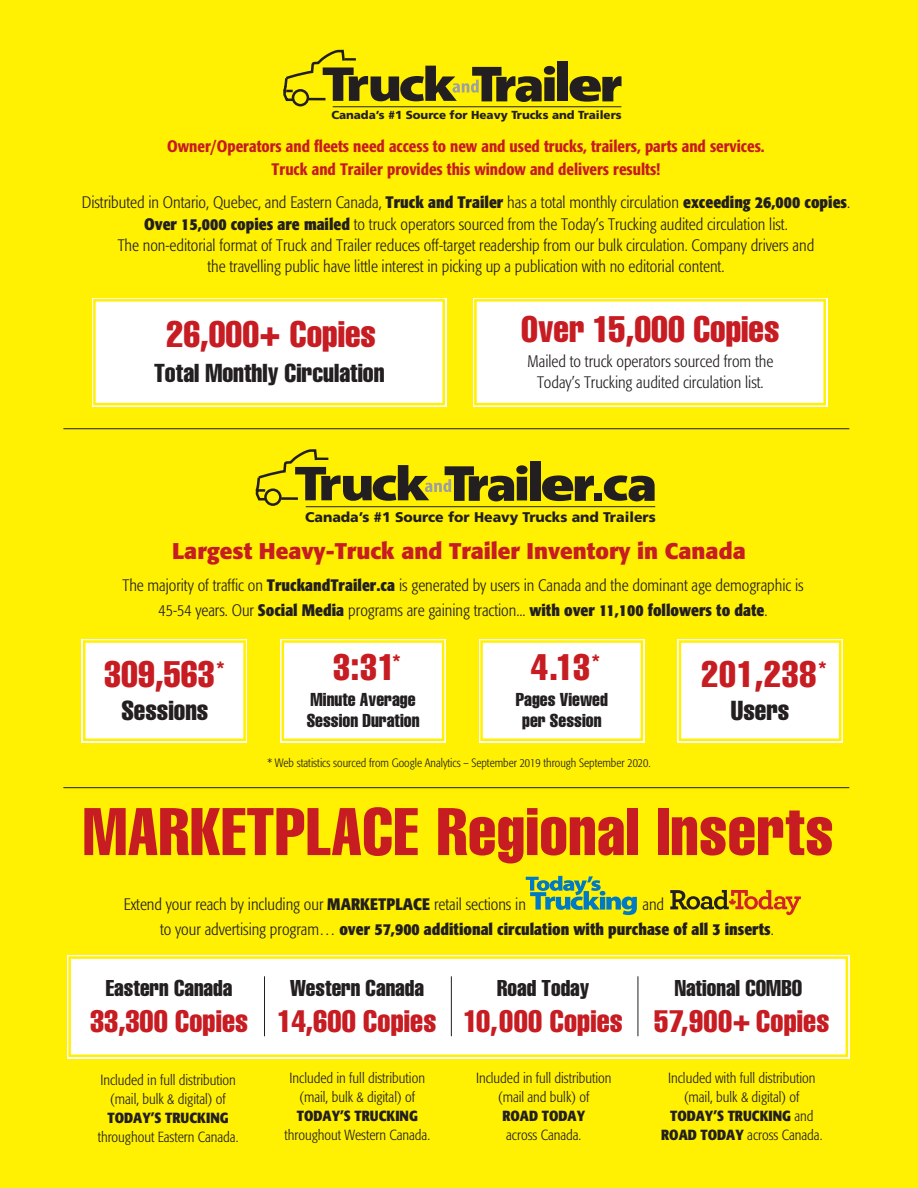
<style>
.page{position:relative;width:918px;height:1188px;background:#fff101}
.page>*{position:absolute;margin:0;border:0;box-sizing:border-box;transform-origin:0 0}
.t1{font:66px "Helvetica LT Std Comp";letter-spacing:.01em;color:#c61c22}
.t2{font:36.3px "Helvetica LT Std Comp";color:#c61c22}
.t3{font:30.6px "Helvetica LT Std Comp";letter-spacing:.005em;color:#c61c22}
.t4{font:27px "Helvetica LT Std Comp";color:#231f20}
.t5{font:25.5px "Helvetica LT Std Comp";color:#231f20}
.t6{font:22.5px "Helvetica LT Std Comp";color:#231f20}
.t7{font:700 22.5px "Formata";color:#c61c22}
.t8{font:18.3px/21.8px "Helvetica LT Std Comp";color:#231f20;text-align:center}
.t9{font:900 16.65px "Frutiger";color:#231f20}
.t10{font:300 condensed 16.5px/21.3px "Formata";color:#231f20;text-align:center}
.t11{font:500 condensed 16.5px/22.8px "Formata";color:#c61c22;text-align:center}
.t12{font:700 condensed 16.5px/24.8px "Formata";color:#231f20}
.t13{font:300 condensed 14.55px/19px "Formata";color:#231f20;text-align:center}
.t14{font:700 condensed 14.55px "Formata";color:#231f20}
.t15{font:900 14.1px "Frutiger";letter-spacing:-.005em;color:#231f20}
.t16{font:300 condensed 12px "Formata";color:#231f20}
.t17{font:900 11.7px "Frutiger";letter-spacing:-.005em;color:#231f20}
.s1{font-weight:700}
.s2{font-weight:300}
</style>
<div class="page">
<div style="left:558px;top:62px;width:10px;height:39px;background:#231f20"></div>
<svg style="left:570px;top:76px;width:52px;height:26px"></svg>
<div style="left:292px;top:89px;width:17px;height:17px;border:3px solid #231f20;border-radius:50%"></div>
<svg style="left:283px;top:50px;width:272px;height:52px"></svg>
<hr style="left:333px;top:106px;width:288px;height:1px;background:#231f20">
<div style="left:530px;top:461px;width:10px;height:39px;background:#231f20"></div>
<svg style="left:542px;top:475px;width:52px;height:26px"></svg>
<svg style="left:604px;top:475px;width:51px;height:26px"></svg>
<svg style="left:255px;top:449px;width:273px;height:59px"></svg>
<div style="left:594px;top:493px;width:7px;height:8px;background:#231f20"></div>
<hr style="left:306px;top:506px;width:349px;height:1px;background:#231f20">
<hr style="left:63px;top:428px;width:786px;height:1px;background:#231f20">
<hr style="left:63px;top:787px;width:786px;height:1px;background:#231f20">
<div style="left:81px;top:639px;width:166px;height:104px;background:#fff"></div>
<div style="left:83px;top:640px;width:163px;height:101px;border:2px solid #fff101"></div>
<div style="left:92px;top:298px;width:355px;height:109px;background:#fff"></div>
<div style="left:93px;top:299px;width:352px;height:106px;border:2px solid #fff101"></div>
<div style="left:473px;top:298px;width:355px;height:109px;background:#fff"></div>
<div style="left:474px;top:299px;width:352px;height:106px;border:2px solid #fff101"></div>
<div style="left:677px;top:639px;width:166px;height:104px;background:#fff"></div>
<div style="left:679px;top:640px;width:162px;height:101px;border:2px solid #fff101"></div>
<div style="left:479px;top:639px;width:166px;height:104px;background:#fff"></div>
<div style="left:480px;top:640px;width:163px;height:101px;border:2px solid #fff101"></div>
<div style="left:280px;top:639px;width:166px;height:104px;background:#fff"></div>
<div style="left:282px;top:640px;width:162px;height:101px;border:2px solid #fff101"></div>
<div style="left:67px;top:955px;width:783px;height:104px;background:#fff"></div>
<div style="left:68px;top:956px;width:780px;height:101px;border:2px solid #fff101"></div>
<svg style="left:670px;top:890px;width:131px;height:25px"></svg>
<hr style="left:264px;top:976px;width:1px;height:60px;background:#231f20">
<hr style="left:451px;top:976px;width:1px;height:60px;background:#231f20">
<hr style="left:638px;top:976px;width:1px;height:60px;background:#231f20">
<svg style="left:526px;top:876px;width:111px;height:39px"></svg>
<p class="t17" style="left:331px;top:108px;width:292px">Canada’s #1 Source for Heavy Trucks and Trailers</p>
<p class="t11" style="left:167px;top:135px;width:599px">Owner/Operators and fleets need access to new and used trucks, trailers, parts and services.<br>Truck and Trailer provides this window and delivers results!</p>
<p class="t10" style="left:82px;top:192px;width:770px">Distributed in Ontario, Quebec, and Eastern Canada, <span class="s1">Truck and Trailer</span> has a total monthly circulation <span class="s1">exceeding 26,000 copies</span>.<br><span class="s1">Over 15,000 copies are mailed</span> to truck operators sourced from the Today’s Trucking audited circulation list.<br>The non-editorial format of Truck and Trailer reduces off-target readership from our bulk circulation. Company drivers and<br>the travelling public have little interest in picking up a publication with no editorial content.</p>
<p class="t17" style="left:341px;top:200px;width:292px">Canada’s #1 Source for Heavy Trucks and Trailers</p>
<p class="t9" style="left:260px;top:261px;width:419px">Canada’s #1 Source for Heavy Trucks and Trailers</p>
<h2 class="t2" style="left:521px;top:306px;width:260px">Over 15,000 Copies</h2>
<p class="t10" style="left:528px;top:350px;width:247px">Mailed to truck operators sourced from the<br>Today’s Trucking audited circulation list.</p>
<h2 class="t2" style="left:167px;top:311px;width:211px">26,000+ Copies</h2>
<h3 class="t5" style="left:154px;top:357px;width:232px">Total Monthly Circulation</h3>
<p class="t9" style="left:270px;top:353px;width:419px">Canada’s #1 Source for Heavy Trucks and Trailers</p>
<p class="t15" style="left:305px;top:509px;width:352px">Canada’s #1 Source for Heavy Trucks and Trailers</p>
<h3 class="t7" style="left:172px;top:537px;width:575px">Largest Heavy-Truck and Trailer Inventory in Canada</h3>
<p class="t10" style="left:122px;top:573px;width:683px;line-height:24.8px">The majority of traffic on <span class="s1">TruckandTrailer.ca</span> is generated by users in Canada and the dominant age demographic is<br>45-54 years. Our <span class="s1">Social Media</span> programs are gaining traction... <span class="s1">with over 11,100 followers to date</span>.</p>
<h2 class="t2" style="left:104px;top:651px;width:123px">309,563<sup>*</sup></h2>
<h3 class="t4" style="left:121px;top:693px;width:89px">Sessions</h3>
<h2 class="t2" style="left:333px;top:644px;width:70px">3:31<sup>*</sup></h2>
<p class="t8" style="left:307px;top:688px;width:114px;text-align:left">Minute Average<br>Session Duration</p>
<h2 class="t2" style="left:531px;top:644px;width:71px">4.13<sup>*</sup></h2>
<p class="t8" style="left:516px;top:688px;width:94px">Pages Viewed per Session</p>
<p class="t16" style="left:267px;top:756px;width:385px">* Web statistics sourced from Google Analytics – September 2019 through September 2020.</p>
<h2 class="t2" style="left:702px;top:651px;width:127px">201,238<sup>*</sup></h2>
<h3 class="t4" style="left:731px;top:693px;width:60px">Users</h3>
<h1 class="t1" style="left:83px;top:790px;width:752px">MARKETPLACE Regional Inserts</h1>
<p class="t10" style="left:124px;top:894px;width:404px">Extend your reach by including our <span class="s1">MARKETPLACE</span> retail sections in</p>
<p class="t12" style="left:160px;top:892px;width:615px;text-indent:482px"><span class="s2">and<br>to your advertising program…</span> over 57,900 additional circulation with purchase of all 3 inserts<span class="s2">.</span></p>
<h3 class="t6" style="left:106px;top:974px;width:128px">Eastern Canada</h3>
<h3 class="t3" style="left:90px;top:1002px;width:160px">33,300 Copies</h3>
<p class="t13" style="left:100px;top:1070px;width:137px">Included in full distribution (mail, bulk &amp; digital) of</p>
<p class="t14" style="left:108px;top:1109px;width:123px">TODAY’S TRUCKING</p>
<p class="t13" style="left:98px;top:1127px;width:142px">throughout Eastern Canada.</p>
<h3 class="t6" style="left:290px;top:974px;width:136px">Western Canada</h3>
<h3 class="t3" style="left:278px;top:1002px;width:160px">14,600 Copies</h3>
<p class="t13" style="left:290px;top:1069px;width:137px">Included in full distribution (mail, bulk &amp; digital) of</p>
<p class="t14" style="left:297px;top:1107px;width:123px">TODAY’S TRUCKING</p>
<p class="t13" style="left:285px;top:1126px;width:147px">throughout Western Canada.</p>
<h3 class="t6" style="left:497px;top:974px;width:94px">Road Today</h3>
<h3 class="t3" style="left:464px;top:1002px;width:161px">10,000 Copies</h3>
<p class="t13" style="left:476px;top:1069px;width:137px">Included in full distribution (mail and bulk) of</p>
<p class="t14" style="left:502px;top:1107px;width:84px">ROAD TODAY</p>
<p class="t13" style="left:506px;top:1126px;width:77px">across Canada.</p>
<h3 class="t6" style="left:675px;top:974px;width:129px">National COMBO</h3>
<h3 class="t3" style="left:654px;top:1002px;width:177px">57,900+ Copies</h3>
<p class="t13" style="left:661px;top:1069px;width:163px">Included with full distribution (mail, bulk &amp; digital) of<br><span class="s1">TODAY’S TRUCKING</span> and<br><span class="s1">ROAD TODAY</span> across Canada.</p>
</div>
